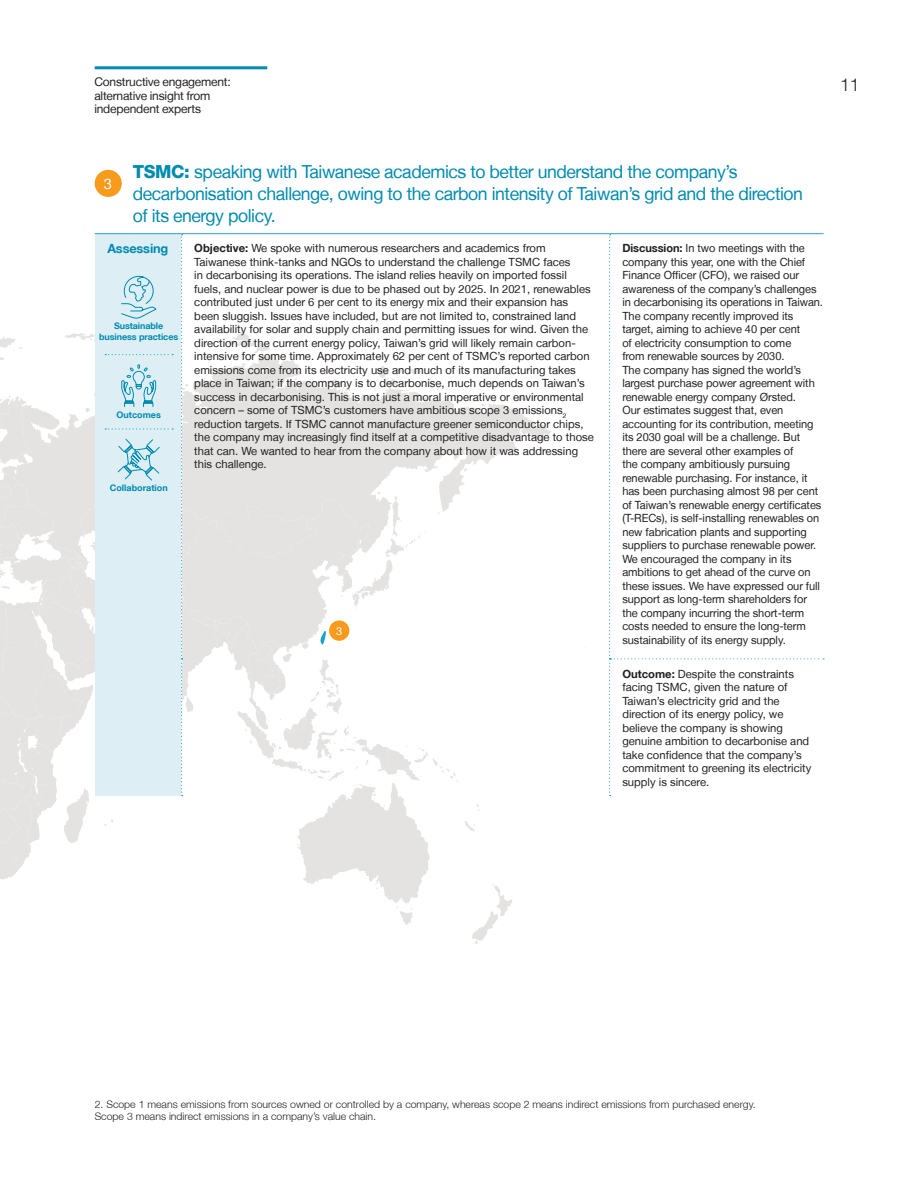
<style>
.page{position:relative;width:918px;height:1188px;background:#fff}
.page>*{position:absolute;margin:0;border:0;box-sizing:border-box;transform-origin:0 0}
.t1{font:18px/21.6px "Helvetica Neue LT";letter-spacing:-.025em;color:#008bb0}
.t2{font:300 18px "Helvetica Neue LT";color:#231f20}
.t3{font:14.7px "Helvetica Neue LT";color:#fff}
.t4{font:700 12.75px "Helvetica Neue LT";letter-spacing:-.01em;color:#008bb0}
.t5{font:12px/13.5px "Helvetica Neue LT";letter-spacing:-.015em;color:#231f20}
.t6{font:11.25px/13.5px "Helvetica Neue LT";color:#231f20}
.t7{font:10.95px "Helvetica Neue LT";color:#fff}
.t8{font:300 10.5px/12px "Helvetica Neue LT";color:#231f20}
.t9{font:700 9px/10.8px "Helvetica Neue LT";letter-spacing:-.01em;color:#008bb0;text-align:center}
.s1{font-weight:800}
.s2{font-weight:700}
</style>
<div class="page">
<hr style="left:95px;top:66px;width:172px;height:3px;background:#008bb0">
<hr style="left:95px;top:233px;width:38px;height:1px;background:#40aecb">
<hr style="left:133px;top:233px;width:49px;height:1px;background:#40aecb">
<hr style="left:182px;top:233px;width:428px;height:1px;background:#40aecb">
<hr style="left:610px;top:233px;width:214px;height:1px;background:#40aecb">
<svg style="left:609px;top:234px;width:215px;height:562px"></svg>
<div style="left:95px;top:170px;width:27px;height:27px;background:#f89a1c;border-radius:50%"></div>
<svg style="left:0;top:234px;width:586px;height:710px"></svg>
<div style="left:329px;top:620px;width:20px;height:21px;background:#f89a1c;border-radius:50%"></div>
<p class="t5" style="left:94px;top:75px;width:138px">Constructive engagement: alternative insight from independent experts</p>
<h1 class="t1" style="left:133px;top:161px;width:672px"><span class="s1">TSMC:</span> speaking with Taiwanese academics to better understand the company’s decarbonisation challenge, owing to the carbon intensity of Taiwan’s grid and the direction of its energy policy.</h1>
<p class="t4" style="left:107px;top:241px;width:63px">Assessing</p>
<p class="t6" style="left:194px;top:241px;width:401px"><span class="s2">Objective:</span> We spoke with numerous researchers and academics from Taiwanese think-tanks and NGOs to understand the challenge TSMC faces<br>in decarbonising its operations. The island relies heavily on imported fossil fuels, and nuclear power is due to be phased out by 2025. In 2021, renewables contributed just under 6 per cent to its energy mix and their expansion has been sluggish. Issues have included, but are not limited to, constrained land availability for solar and supply chain and permitting issues for wind. Given the direction of the current energy policy, Taiwan’s grid will likely remain carbon&shy;intensive for some time. Approximately 62 per cent of TSMC’s reported carbon emissions come from its electricity use and much of its manufacturing takes place in Taiwan; if the company is to decarbonise, much depends on Taiwan’s success in decarbonising. This is not just a moral imperative or environmental concern – some of TSMC’s customers have ambitious scope 3 emissions<sub>2 </sub>reduction targets. If TSMC cannot manufacture greener semiconductor chips, the company may increasingly find itself at a competitive disadvantage to those that can. We wanted to hear from the company about how it was addressing this challenge.</p>
<p class="t6" style="left:622px;top:241px;width:202px"><span class="s2">Discussion:</span> In two meetings with the company this year, one with the Chief Finance Officer (CFO), we raised our awareness of the company’s challenges in decarbonising its operations in Taiwan.<br>The company recently improved its target, aiming to achieve 40 per cent<br>of electricity consumption to come<br>from renewable sources by 2030.<br>The company has signed the world’s largest purchase power agreement with renewable energy company Ørsted.<br>Our estimates suggest that, even accounting for its contribution, meeting its 2030 goal will be a challenge. But there are several other examples of<br>the company ambitiously pursuing renewable purchasing. For instance, it has been purchasing almost 98 per cent of Taiwan’s renewable energy certificates (T-RECs), is self-installing renewables on new fabrication plants and supporting suppliers to purchase renewable power.<br>We encouraged the company in its ambitions to get ahead of the curve on these issues. We have expressed our full support as long-term shareholders for the company incurring the short-term costs needed to ensure the long-term sustainability of its energy supply.</p>
<p class="t6" style="left:622px;top:667px;width:191px"><span class="s2">Outcome:</span> Despite the constraints facing TSMC, given the nature of<br>Taiwan’s electricity grid and the direction of its energy policy, we believe the company is showing genuine ambition to decarbonise and take confidence that the company’s commitment to greening its electricity supply is sincere.</p>
<h2 class="t3" style="left:104px;top:175px;width:10px">3</h2>
<p class="t9" style="left:99px;top:320px;width:81px">Sustainable business practices</p>
<p class="t9" style="left:117px;top:409px;width:46px">Outcomes</p>
<p class="t9" style="left:110px;top:482px;width:59px">Collaboration</p>
<p class="t7" style="left:336px;top:624px;width:8px">3</p>
<h1 class="t2" style="left:840px;top:73px;width:21px">11</h1>
<p class="t8" style="left:95px;top:1098px;width:662px">2. Scope 1 means emissions from sources owned or controlled by a company, whereas scope 2 means indirect emissions from purchased energy.<br>Scope 3 means indirect emissions in a company’s value chain.</p>
</div>
